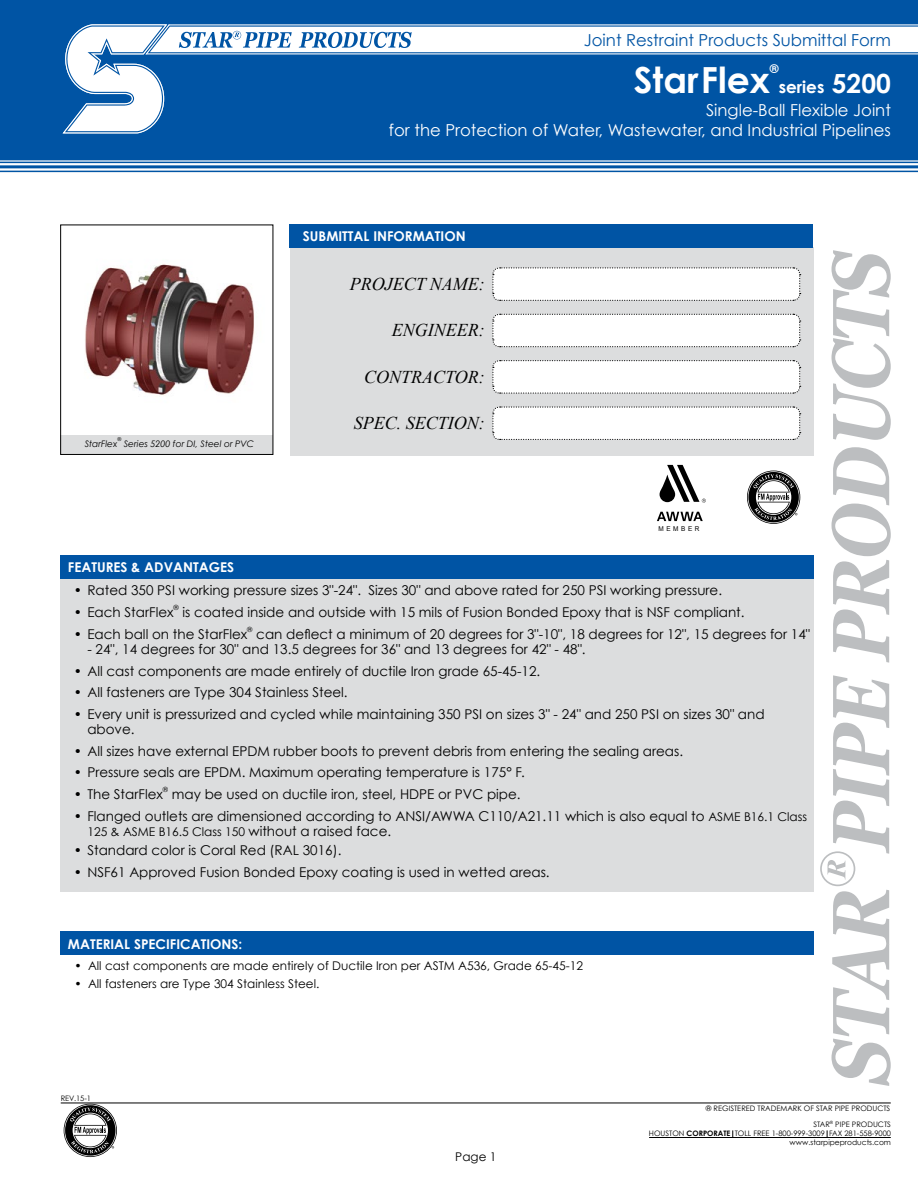
<style>
.page{position:relative;width:918px;height:1188px;background:#fff}
.page>*{position:absolute;margin:0;border:0;box-sizing:border-box;transform-origin:0 0}
.t1{font:700 36px "Century Gothic";color:#fff}
.t2{font:italic 18px "Times New Roman";color:#000}
.t3{font:700 16.8px "Century Gothic";color:#fff}
.t4{font:16.5px/19.8px "Century Gothic";color:#fff;text-align:right}
.t5{font:16.5px "Century Gothic";color:#0054a4}
.t6{font:13.5px/15px "Century Gothic";color:#000}
.t7{font:700 13.5px "Century Gothic";color:#fff}
.t8{font:12px "Century Gothic";color:#000}
.t9{font:700 12px "Century Gothic";color:#fff}
.t10{font:italic 9px "Century Gothic";color:#000}
.t11{font:7.5px/16px "Century Gothic";color:#000;text-align:right}
.t12{font:7.05px "Century Gothic";color:#000}
.t13{font:6.6px "Arial";letter-spacing:.405em;color:#000;scale:.96 1}
.t14{font:5.25px "Century Gothic";color:#000}
.s1{font-size:26.4px}
.s2{font-size:12px}
.s3{font-size:13.5px}
.s4{font-weight:700}
</style>
<div class="page">
<svg style="left:832px;top:447px;width:59px;height:216px"></svg>
<svg style="left:832px;top:250px;width:59px;height:190px"></svg>
<svg style="left:820px;top:675px;width:71px;height:411px"></svg>
<hr style="left:61px;top:1103px;width:830px;height:1px;background:#000">
<hr style="left:649px;top:1137px;width:242px;height:1px;background:#000">
<svg style="left:64px;top:1104px;width:53px;height:53px"></svg>
<div style="left:0;top:0;width:918px;height:160px;background:#0054a4"></div>
<svg style="left:62px;top:24px;width:856px;height:109px"></svg>
<div style="left:61px;top:435px;width:212px;height:18px;background:#dcddde"></div>
<hr style="left:0;top:171px;width:918px;height:1px;background:#0054a4">
<hr style="left:0;top:165px;width:918px;height:3px;background:#0054a4">
<hr style="left:0;top:162px;width:918px;height:1px;background:#0054a4">
<img style="left:85px;top:264px;width:169px;height:132px">
<div style="left:60px;top:225px;width:213px;height:230px;border:1px solid #000"></div>
<div style="left:60px;top:563px;width:754px;height:329px;background:#dcddde"></div>
<div style="left:60px;top:555px;width:754px;height:23px;background:#0054a4"></div>
<svg style="left:747px;top:471px;width:53px;height:53px"></svg>
<svg style="left:659px;top:465px;width:47px;height:38px"></svg>
<svg style="left:657px;top:512px;width:46px;height:9px"></svg>
<div style="left:290px;top:248px;width:523px;height:208px;background:#dcddde"></div>
<div style="left:290px;top:225px;width:523px;height:23px;background:#0054a4"></div>
<svg style="left:492px;top:267px;width:309px;height:34px;background:#f6f6f6"></svg>
<svg style="left:492px;top:313px;width:309px;height:35px;background:#f5f5f6"></svg>
<svg style="left:492px;top:360px;width:309px;height:34px;background:#f6f6f6"></svg>
<svg style="left:492px;top:406px;width:309px;height:34px;background:#f6f6f6"></svg>
<div style="left:61px;top:932px;width:753px;height:23px;background:#0054a4"></div>
<p class="t5" style="left:584px;top:30px;width:309px">Joint Restraint Products Submittal Form</p>
<h1 class="t1" style="left:634px;top:57px;width:138px">StarFlex</h1>
<p class="t9" style="left:770px;top:61px;width:10px">®</p>
<p class="t3" style="left:779px;top:77px;width:114px">series <span class="s1">5200</span></p>
<p class="t4" style="left:389px;top:100px;width:504px">Single-Ball Flexible Joint<br>for the Protection of Water, Wastewater, and Industrial Pipelines</p>
<p class="t14" style="left:117px;top:436px;width:5px">®</p>
<p class="t10" style="left:124px;top:438px;width:132px">Series 5200 for DI, Steel or PVC</p>
<p class="t10" style="left:85px;top:438px;width:34px">StarFlex</p>
<p class="t7" style="left:68px;top:558px;width:168px">FEATURES &amp; ADVANTAGES</p>
<p class="t7" style="left:303px;top:228px;width:164px">SUBMITTAL INFORMATION</p>
<h2 class="t2" style="left:350px;top:272px;width:137px">PROJECT NAME:</h2>
<h2 class="t2" style="left:392px;top:317px;width:94px">ENGINEER:</h2>
<h2 class="t2" style="left:364px;top:365px;width:122px">CONTRACTOR:</h2>
<h2 class="t2" style="left:354px;top:411px;width:133px">SPEC. SECTION:</h2>
<p class="t13" style="left:659px;top:524px;width:44px">MEMBER</p>
<p class="t6" style="left:74px;top:583px;width:650px">• Rated 350 PSI working pressure sizes 3"-24". Sizes 30" and above rated for 250 PSI working pressure.</p>
<p class="t6" style="left:74px;top:604px;width:101px">• Each StarFlex</p>
<p class="t12" style="left:174px;top:603px;width:7px">®</p>
<p class="t6" style="left:183px;top:604px;width:563px">is coated inside and outside with 15 mils of Fusion Bonded Epoxy that is NSF compliant.</p>
<p class="t6" style="left:74px;top:626px;width:175px">• Each ball on the StarFlex</p>
<p class="t12" style="left:247px;top:625px;width:7px">®</p>
<p class="t6" style="left:256px;top:626px;width:555px">can deflect a minimum of 20 degrees for 3"-10", 18 degrees for 12", 15 degrees for 14"</p>
<p class="t6" style="left:87px;top:641px;width:500px">- 24", 14 degrees for 30" and 13.5 degrees for 36" and 13 degrees for 42" - 48".</p>
<p class="t6" style="left:74px;top:663px;width:468px">• All cast components are made entirely of ductile Iron grade 65-45-12.</p>
<p class="t6" style="left:74px;top:685px;width:275px">• All fasteners are Type 304 Stainless Steel.</p>
<p class="t6" style="left:87px;top:706px;width:679px;text-indent:-14px">• Every unit is pressurized and cycled while maintaining 350 PSI on sizes 3" - 24" and 250 PSI on sizes 30" and above.</p>
<p class="t6" style="left:74px;top:743px;width:611px">• All sizes have external EPDM rubber boots to prevent debris from entering the sealing areas.</p>
<p class="t6" style="left:74px;top:765px;width:452px">• Pressure seals are EPDM. Maximum operating temperature is 175° F.</p>
<p class="t6" style="left:74px;top:787px;width:91px">• The StarFlex</p>
<p class="t12" style="left:163px;top:785px;width:7px">®</p>
<p class="t6" style="left:172px;top:787px;width:350px">may be used on ductile iron, steel, HDPE or PVC pipe.</p>
<p class="t6" style="left:74px;top:808px;width:735px">• Flanged outlets are dimensioned according to ANSI/AWWA C110/A21.11 which is also equal to <span class="s2">ASME B16.1 Class</span></p>
<p class="t8" style="left:87px;top:824px;width:305px">125 &amp; ASME B16.5 Class 150 <span class="s3">without a raised face.</span></p>
<p class="t6" style="left:74px;top:843px;width:269px">• Standard color is Coral Red (RAL 3016).</p>
<p class="t6" style="left:74px;top:865px;width:477px">• NSF61 Approved Fusion Bonded Epoxy coating is used in wetted areas.</p>
<p class="t7" style="left:68px;top:935px;width:176px">MATERIAL SPECIFICATIONS:</p>
<p class="t8" style="left:75px;top:958px;width:510px">• All cast components are made entirely of Ductile Iron per ASTM A536, Grade 65-45-12</p>
<p class="t8" style="left:75px;top:977px;width:246px">• All fasteners are Type 304 Stainless Steel.</p>
<p class="t11" style="left:61px;top:1090px;width:32px">REV.15-1</p>
<p class="t8" style="left:455px;top:1149px;width:43px">Page 1</p>
<p class="t11" style="left:706px;top:1100px;width:187px">® REGISTERED TRADEMARK OF STAR PIPE PRODUCTS<br>STAR<sup>®</sup> PIPE PRODUCTS</p>
<p class="t11" style="left:649px;top:1129px;width:244px;line-height:9px">HOUSTON <span class="s4">CORPORATE</span> TOLL FREE 1-800-999-3009 FAX 281-558-9000 www.starpipeproducts.com</p>
</div>
